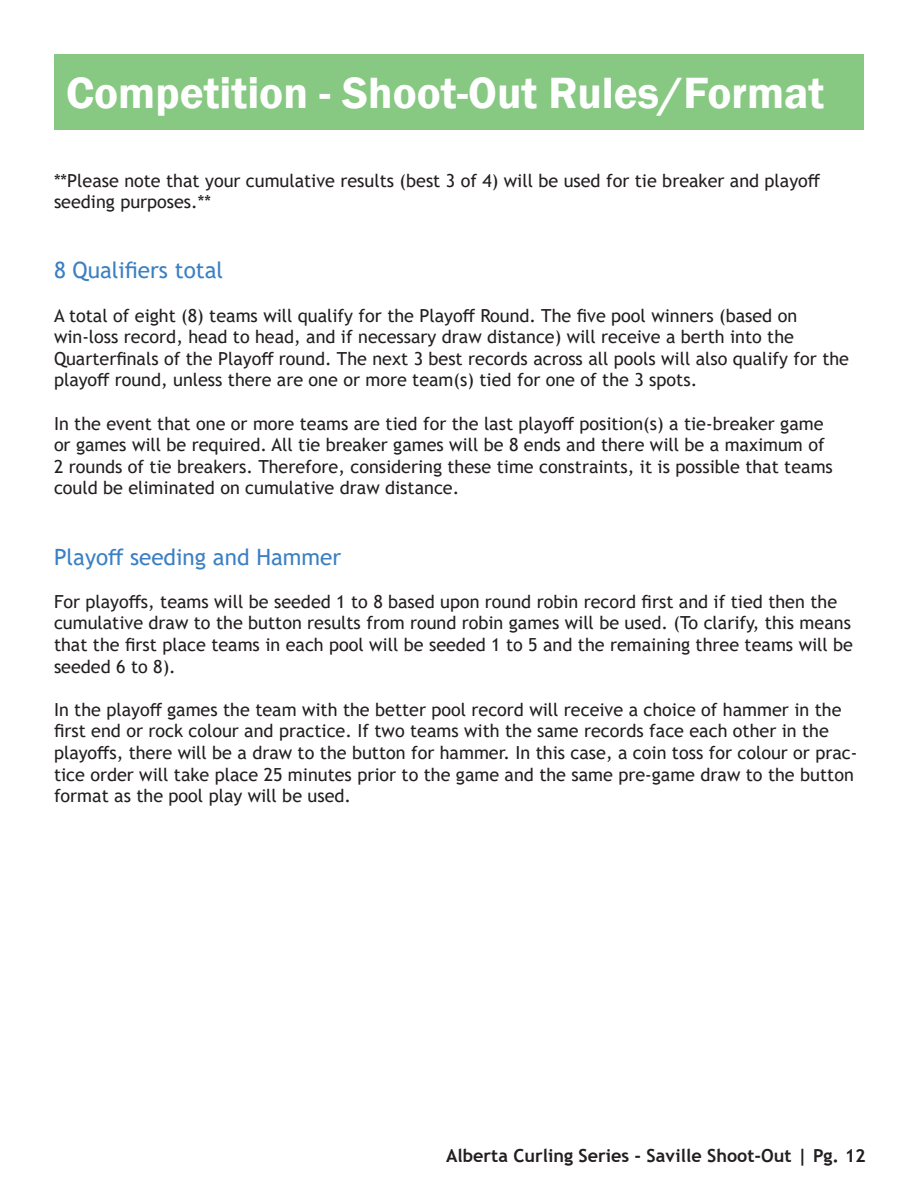
<style>
.page{position:relative;width:918px;height:1188px;background:#fff}
.page>*{position:absolute;margin:0;border:0;box-sizing:border-box;transform-origin:0 0}
.t1{font:600 45px "Franklin Gothic";color:#fff}
.t2{font:22.5px "Trebuchet MS";color:#3c80c3}
.t3{font:18px/21.6px "Trebuchet MS";color:#231f20}
.t4{font:700 18px "Trebuchet MS";color:#231f20}
</style>
<div class="page">
<div style="left:54px;top:54px;width:810px;height:76px;background:#87c982"></div>
<h1 class="t1" style="left:66px;top:65px;width:760px">Competition - Shoot-Out Rules/Format</h1>
<p class="t3" style="left:54px;top:169px;width:768px">**Please note that your cumulative results (best 3 of 4) will be used for tie breaker and playoff seeding purposes.**</p>
<p class="t2" style="left:54px;top:256px;width:171px">8 Qualifiers total</p>
<p class="t3" style="left:54px;top:304px;width:797px">A total of eight (8) teams will qualify for the Playoff Round. The five pool winners (based on win-loss record, head to head, and if necessary draw distance) will receive a berth into the Quarterfinals of the Playoff round. The next 3 best records across all pools will also qualify for the playoff round, unless there are one or more team(s) tied for one of the 3 spots.</p>
<p class="t3" style="left:54px;top:412px;width:780px">In the event that one or more teams are tied for the last playoff position(s) a tie-breaker game or games will be required. All tie breaker games will be 8 ends and there will be a maximum of 2 rounds of tie breakers. Therefore, considering these time constraints, it is possible that teams could be eliminated on cumulative draw distance.</p>
<p class="t2" style="left:54px;top:542px;width:289px">Playoff seeding and Hammer</p>
<p class="t3" style="left:54px;top:590px;width:801px">For playoffs, teams will be seeded 1 to 8 based upon round robin record first and if tied then the cumulative draw to the button results from round robin games will be used. (To clarify, this means that the first place teams in each pool will be seeded 1 to 5 and the remaining three teams will be seeded 6 to 8).</p>
<p class="t3" style="left:54px;top:698px;width:805px">In the playoff games the team with the better pool record will receive a choice of hammer in the first end or rock colour and practice. If two teams with the same records face each other in the playoffs, there will be a draw to the button for hammer. In this case, a coin toss for colour or prac&shy;tice order will take place 25 minutes prior to the game and the same pre-game draw to the button format as the pool play will be used.</p>
<p class="t4" style="left:446px;top:1144px;width:421px">Alberta Curling Series - Saville Shoot-Out | Pg. 12</p>
</div>
